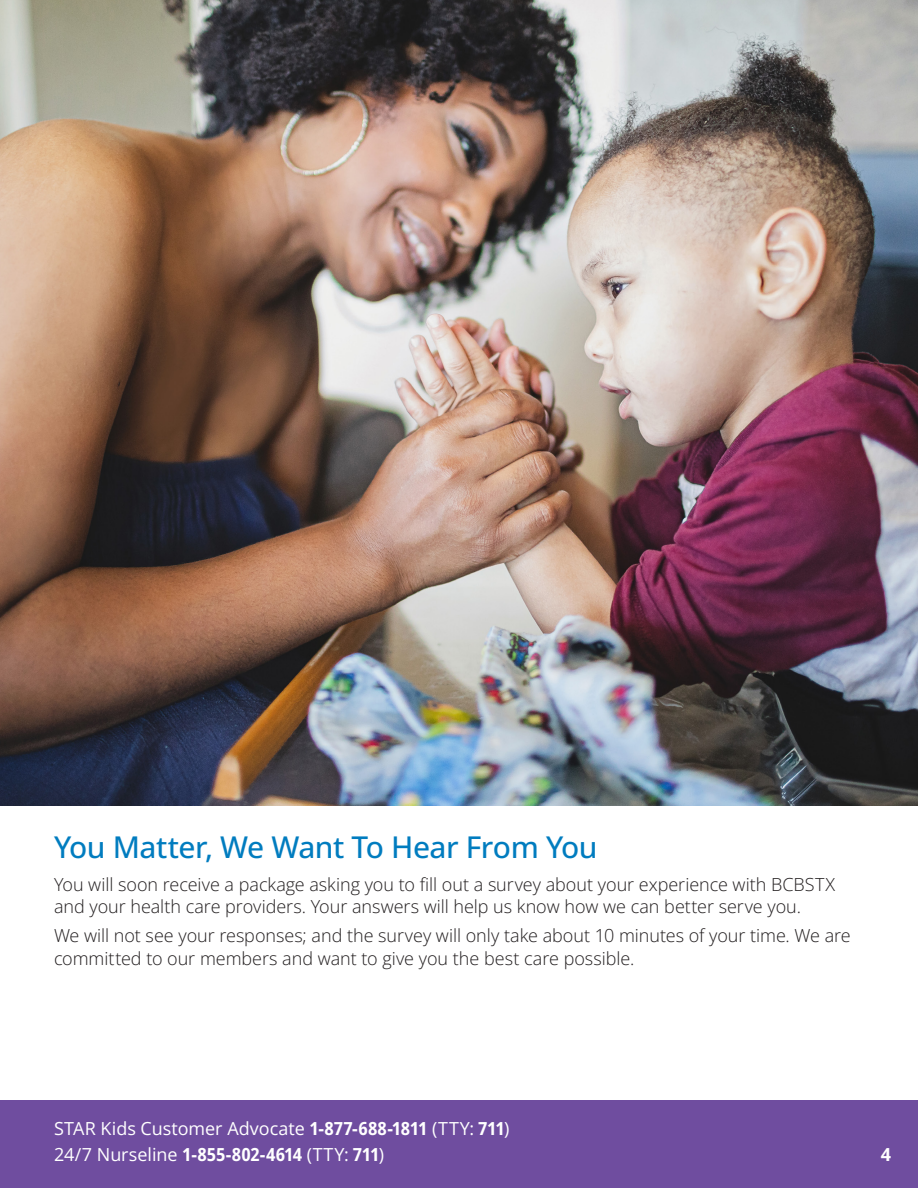
<style>
.page{position:relative;width:918px;height:1188px;background:#fff}
.page>*{position:absolute;margin:0;border:0;box-sizing:border-box;transform-origin:0 0}
.Headline__H1__span{font:500 30px "Open Sans";letter-spacing:-.02em;color:#007cbf}
.body_start_here__P{font:300 18px/22.5px "Open Sans";letter-spacing:-.005em;color:#231f20}
.t1{font:18px/26px "Open Sans";color:#fff}
.t2{font:700 18px "Open Sans";color:#fff}
.s1{font-weight:700;font-stretch:semi-condensed}
</style>
<div class="page">
<div style="left:0;top:1100px;width:918px;height:88px;background:#6f4d9f"></div>
<img style="left:0;top:0;width:918px;height:806px">
<h1 class="Headline__H1__span" style="left:54px;top:827px;width:545px">You Matter, We Want To Hear From You</h1>
<p class="body_start_here__P" style="left:54px;top:872px;width:783px">You will soon receive a package asking you to fill out a survey about your experience with BCBSTX and your health care providers. Your answers will help us know how we can better serve you.</p>
<p class="body_start_here__P" style="left:54px;top:924px;width:798px">We will not see your responses; and the survey will only take about 10 minutes of your time. We are committed to our members and want to give you the best care possible.</p>
<p class="t1" style="left:54px;top:1115px;width:457px">STAR Kids Customer Advocate <span class="s1">1‑877‑688‑1811</span> (TTY: <span class="s1">711</span>)<br>24/7 Nurseline <span class="s1">1-855-802-4614</span> (TTY: <span class="s1">711</span>)</p>
<p class="t2" style="left:881px;top:1142px;width:12px">4</p>
</div>
